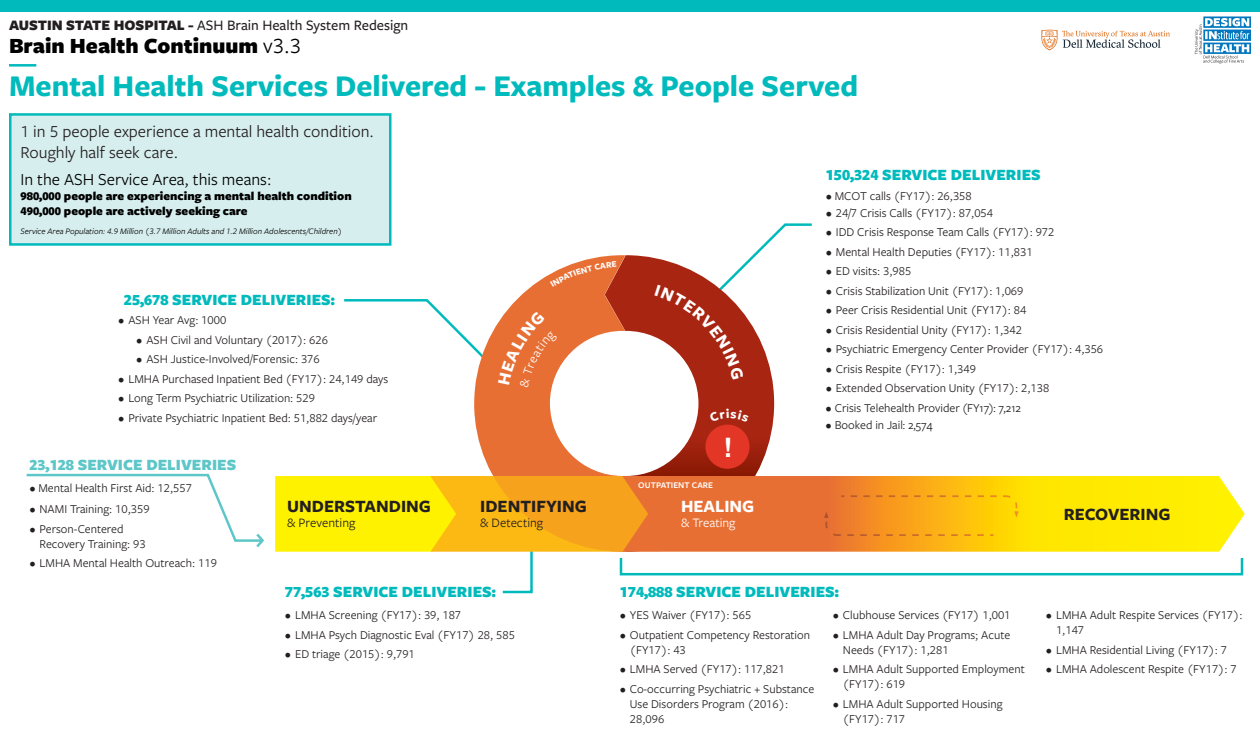
<style>
.page{position:relative;width:1260px;height:756px;background:#fff}
.page>*{position:absolute;margin:0;border:0;box-sizing:border-box;transform-origin:0 0}
.t1{font:700 31.25px "Freight Sans Pro";color:#00babc}
.t2{font:700 26.8px "Helvetica";color:#fff}
.t3{font:900 22.5px "Freight Sans Pro";color:#000}
.t4{font:700 17.88px "Freight Sans Pro";color:#231f20}
.t5{font:700 17.88px "Freight Sans Pro";color:#fff}
.t6{font:17.5px/21px "Freight Sans Pro";color:#231f20}
.t7{font:17.5px "Freight Sans Pro";color:#000}
.Bulleted_List{font:900 16.25px "Freight Sans Pro";color:#00babc}
.t8{font:900 16.25px "Freight Sans Pro";color:#5dc6c8}
.t9{font:500 15px "Freight Sans Pro";color:#231f20}
.t10{font:13.4px "Freight Sans Pro";color:#231f20}
.t11{font:13.4px "Freight Sans Pro";color:#fff}
.t12{font:12.5px/15px "Freight Sans Pro";color:#231f20}
.t13{font:900 12.5px "Freight Sans Pro";color:#000}
.t14{font:600 9px "Freight Sans Pro";color:#fff}
.t15{font:italic 8.75px "Freight Sans Pro";color:#000}
.s1{font-weight:900}
.s2{font-weight:700}
.s3{font-weight:400}
</style>
<div class="page">
<svg style="left:26px;top:473px;width:238px;height:75px"></svg>
<div style="left:620px;top:557px;width:623px;height:18px;border:2px solid #00babc"></div>
<svg style="left:625px;top:255px;width:149px;height:221px"></svg>
<svg style="left:474px;top:255px;width:151px;height:148px"></svg>
<svg style="left:661px;top:476px;width:584px;height:76px;background:#f5b41d"></svg>
<div style="left:705px;top:425px;width:45px;height:44px;background:#e43626;border-radius:50%"></div>
<svg style="left:824px;top:494px;width:195px;height:43px;background:#f6a518"></svg>
<svg style="left:275px;top:403px;width:386px;height:191px"></svg>
<div style="left:10px;top:114px;width:380px;height:130px;background:#d7eeee"></div>
<div style="left:9px;top:113px;width:383px;height:133px;border:2px solid #00babc"></div>
<hr style="left:9px;top:64px;width:27px;height:3px;background:#00babc">
<div style="left:0;top:0;width:1260px;height:11px;background:#00babc"></div>
<svg style="left:1195px;top:17px;width:56px;height:47px"></svg>
<svg style="left:1041px;top:30px;width:129px;height:21px"></svg>
<svg style="left:550px;top:261px;width:67px;height:26px;background:#e87c48"></svg>
<svg style="left:655px;top:223px;width:157px;height:157px"></svg>
<svg style="left:709px;top:409px;width:40px;height:13px"></svg>
<svg style="left:344px;top:298px;width:214px;height:90px"></svg>
<p class="t9" style="left:9px;top:16px;width:401px"><span class="s1">AUSTIN STATE HOSPITAL</span> <span class="s2">-</span> ASH Brain Health System Redesign</p>
<p class="t3" style="left:9px;top:30px;width:293px">Brain Health Continuum <span class="s3">v3.3</span></p>
<p class="t1" style="left:9px;top:65px;width:851px">Mental Health Services Delivered - Examples &amp; People Served</p>
<p class="t6" style="left:21px;top:120px;width:355px">1 in 5 people experience a mental health condition.<br>Roughly half seek care.</p>
<p class="t7" style="left:21px;top:167px;width:252px">In the ASH Service Area, this means:</p>
<p class="t13" style="left:21px;top:187px;width:333px">980,000 people are experiencing a mental health condition</p>
<p class="t13" style="left:21px;top:202px;width:229px">490,000 people are actively seeking care</p>
<p class="t15" style="left:21px;top:226px;width:323px">Service Area Population: 4.9 Million (3.7 Million Adults and 1.2 Million Adolescents/Children)</p>
<p class="Bulleted_List" style="left:124px;top:288px;width:213px">25,678 SERVICE DELIVERIES:</p>
<p class="t12" style="left:118px;top:312px;width:110px">• ASH Year Avg: 1000</p>
<p class="t12" style="left:136px;top:332px;width:193px">• ASH Civil and Voluntary (2017): 626</p>
<p class="t12" style="left:136px;top:351px;width:185px">• ASH Justice-Involved/Forensic: 376</p>
<p class="t12" style="left:118px;top:371px;width:272px">• LMHA Purchased Inpatient Bed (FY17): 24,149 days</p>
<p class="t12" style="left:118px;top:390px;width:198px">• Long Term Psychiatric Utilization: 529</p>
<p class="t12" style="left:118px;top:410px;width:260px">• Private Psychiatric Inpatient Bed: 51,882 days/year</p>
<p class="t8" style="left:29px;top:453px;width:208px">23,128 SERVICE DELIVERIES</p>
<p class="t12" style="left:29px;top:480px;width:164px">• Mental Health First Aid: 12,557</p>
<p class="t12" style="left:29px;top:501px;width:122px">• NAMI Training: 10,359</p>
<p class="t12" style="left:40px;top:521px;width:108px;text-indent:-10px">• Person-Centered<br>Recovery Training: 93</p>
<p class="t12" style="left:29px;top:555px;width:189px">• LMHA Mental Health Outreach: 119</p>
<p class="t4" style="left:287px;top:494px;width:145px">UNDERSTANDING</p>
<p class="t10" style="left:287px;top:514px;width:70px">&amp; Preventing</p>
<p class="t4" style="left:480px;top:494px;width:108px">IDENTIFYING</p>
<p class="t10" style="left:480px;top:514px;width:65px">&amp; Detecting</p>
<p class="t2" style="left:723px;top:426px;width:10px">!</p>
<p class="t14" style="left:638px;top:479px;width:76px">OUTPATIENT CARE</p>
<p class="t5" style="left:681px;top:494px;width:75px">HEALING</p>
<p class="t11" style="left:681px;top:513px;width:56px">&amp; Treating</p>
<p class="Bulleted_List" style="left:826px;top:164px;width:217px">150,324 SERVICE DELIVERIES</p>
<p class="t12" style="left:826px;top:188px;width:148px">• MCOT calls (FY17): 26,358</p>
<p class="t12" style="left:826px;top:205px;width:169px">• 24/7 Crisis Calls (FY17): 87,054</p>
<p class="t12" style="left:826px;top:224px;width:230px">• IDD Crisis Response Team Calls (FY17): 972</p>
<p class="t12" style="left:826px;top:244px;width:208px">• Mental Health Deputies (FY17): 11,831</p>
<p class="t12" style="left:826px;top:263px;width:87px">• ED visits: 3,985</p>
<p class="t12" style="left:826px;top:283px;width:199px">• Crisis Stabilization Unit (FY17): 1,069</p>
<p class="t12" style="left:826px;top:302px;width:202px">• Peer Crisis Residential Unit (FY17): 84</p>
<p class="t12" style="left:826px;top:322px;width:198px">• Crisis Residential Unity (FY17): 1,342</p>
<p class="t12" style="left:826px;top:341px;width:279px">• Psychiatric Emergency Center Provider (FY17): 4,356</p>
<p class="t12" style="left:826px;top:361px;width:152px">• Crisis Respite (FY17): 1,349</p>
<p class="t12" style="left:826px;top:380px;width:225px">• Extended Observation Unity (FY17): 2,138</p>
<p class="t12" style="left:826px;top:400px;width:197px">• Crisis Telehealth Provider (FY17): 7,212</p>
<p class="t12" style="left:826px;top:417px;width:108px">• Booked in Jail: 2,574</p>
<p class="t4" style="left:1064px;top:502px;width:108px">RECOVERING</p>
<p class="Bulleted_List" style="left:285px;top:580px;width:213px">77,563 SERVICE DELIVERIES:</p>
<p class="Bulleted_List" style="left:620px;top:580px;width:221px">174,888 SERVICE DELIVERIES:</p>
<p class="t12" style="left:285px;top:607px;width:178px">• LMHA Screening (FY17): 39, 187</p>
<p class="t12" style="left:285px;top:627px;width:232px">• LMHA Psych Diagnostic Eval (FY17) 28, 585</p>
<p class="t12" style="left:285px;top:646px;width:131px">• ED triage (2015): 9,791</p>
<p class="t12" style="left:620px;top:607px;width:133px">• YES Waiver (FY17): 565</p>
<p class="t12" style="left:630px;top:627px;width:182px;text-indent:-10px">• Outpatient Competency Restoration (FY17): 43</p>
<p class="t12" style="left:620px;top:661px;width:166px">• LMHA Served (FY17): 117,821</p>
<p class="t12" style="left:630px;top:681px;width:186px;text-indent:-10px">• Co-occurring Psychiatric + Substance<br>Use Disorders Program (2016):<br>28,096</p>
<p class="t12" style="left:833px;top:607px;width:179px">• Clubhouse Services (FY17) 1,001</p>
<p class="t12" style="left:843px;top:627px;width:169px;text-indent:-10px">• LMHA Adult Day Programs; Acute<br>Needs (FY17): 1,281</p>
<p class="t12" style="left:843px;top:661px;width:183px;text-indent:-10px">• LMHA Adult Supported Employment (FY17): 619</p>
<p class="t12" style="left:843px;top:696px;width:161px;text-indent:-10px">• LMHA Adult Supported Housing (FY17): 717</p>
<p class="t12" style="left:1056px;top:607px;width:188px;text-indent:-10px">• LMHA Adult Respite Services (FY17):<br>1,147</p>
<p class="t12" style="left:1046px;top:642px;width:183px">• LMHA Residential Living (FY17): 7</p>
<p class="t12" style="left:1046px;top:661px;width:192px">• LMHA Adolescent Respite (FY17): 7</p>
</div>
